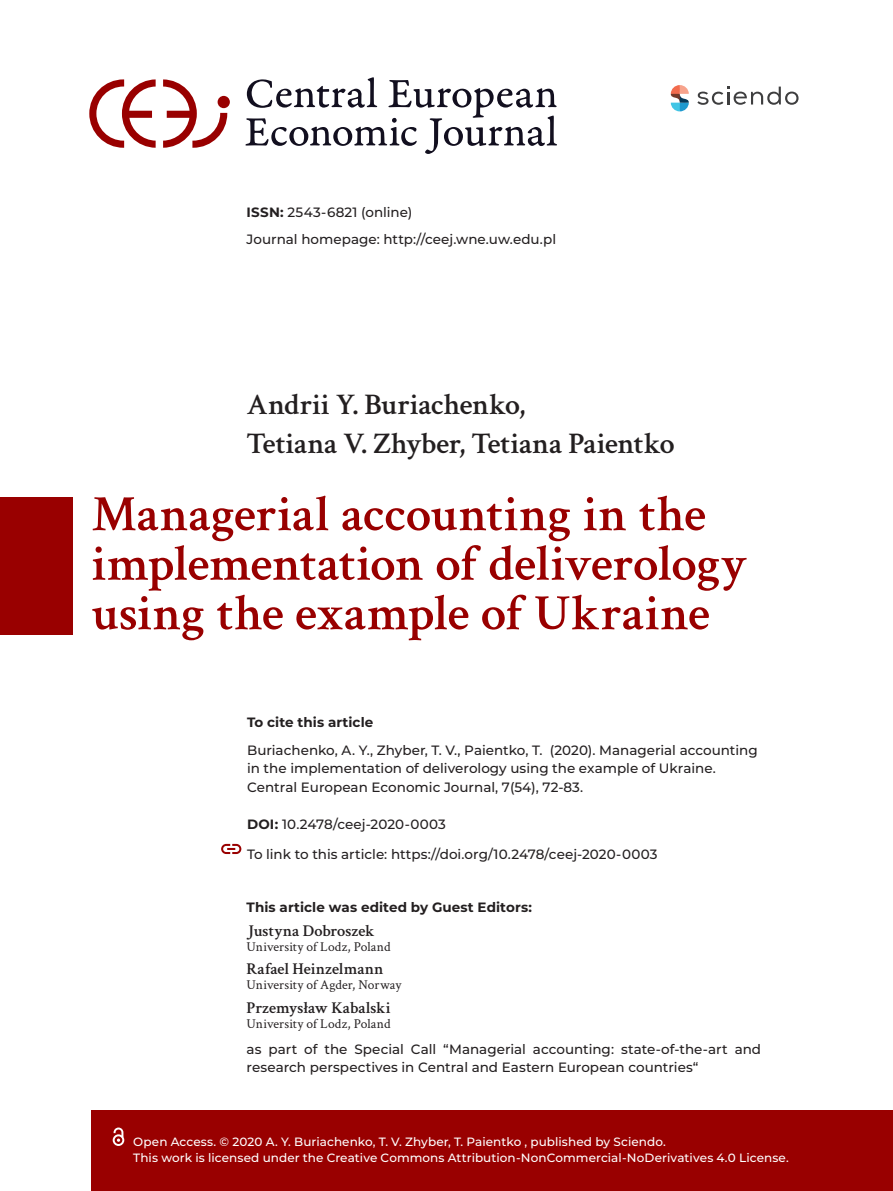
<style>
.page{position:relative;width:893px;height:1191px;background:#fff}
.page>*{position:absolute;margin:0;border:0;box-sizing:border-box;transform-origin:0 0}
.index_head1{font:600 51px/49.5px "Crimson Text";letter-spacing:-.005em;color:#900}
.t1{font:600 30px "Crimson Text";letter-spacing:-.01em;color:#231f20}
.text_in_plus{font:600 16.5px "Crimson Text";letter-spacing:-.005em;color:#231f20}
.text_in_plus-2{font:500 13.5px/28.5px "Montserrat";color:#231f20}
.text_in_plus-3{font:13.5px "Crimson Text";letter-spacing:.005em;color:#231f20}
.text_in_plus-4{font:700 13.5px "Montserrat";letter-spacing:.005em;color:#231f20}
.t2{font:500 12px "Montserrat";letter-spacing:.005em;color:#fff}
.s1{font-weight:700}
.s2{font-family:"Crimson Text";font-weight:400}
</style>
<div class="page">
<div style="left:0;top:497px;width:72px;height:137px;background:#900"></div>
<div style="left:91px;top:1110px;width:802px;height:81px;background:#900"></div>
<svg style="left:671px;top:85px;width:18px;height:26px"></svg>
<svg style="left:697px;top:87px;width:101px;height:18px"></svg>
<svg style="left:113px;top:1127px;width:11px;height:19px"></svg>
<svg style="left:245px;top:77px;width:312px;height:77px"></svg>
<svg style="left:218px;top:96px;width:12px;height:12px"></svg>
<svg style="left:163px;top:79px;width:64px;height:69px"></svg>
<svg style="left:89px;top:79px;width:67px;height:69px"></svg>
<svg style="left:221px;top:844px;width:20px;height:10px"></svg>
<p class="text_in_plus-2" style="left:247px;top:198px;width:167px"><span class="s1">ISSN:</span> 2543-6821 (online)</p>
<p class="text_in_plus-2" style="left:247px;top:224px;width:311px">Journal homepage: http://ceej.wne.uw.edu.pl</p>
<p class="t1" style="left:247px;top:383px;width:280px">Andrii Y. Buriachenko,</p>
<p class="t1" style="left:247px;top:422px;width:429px">Tetiana V. Zhyber, Tetiana Paientko</p>
<p class="index_head1" style="left:91px;top:485px;width:657px">Managerial accounting in the implementation of deliverology using the example of Ukraine</p>
<p class="text_in_plus-2" style="left:247px;top:707px;width:512px"><span class="s1">To cite this article<br></span>Buriachenko, A. Y., Zhyber, T. V., Paientko, T. (2020). Managerial accounting</p>
<p class="text_in_plus-2" style="left:247px;top:758px;width:470px;line-height:18.5px">in the implementation of deliverology using the example of Ukraine.<br>Central European Economic Journal, 7(54), 72-83.</p>
<p class="text_in_plus-2" style="left:247px;top:809px;width:200px"><span class="s1">DOI:</span> 10.2478/ceej-2020-0003</p>
<p class="text_in_plus-2" style="left:247px;top:839px;width:412px">To link to this article: https://doi.org/10.2478/ceej-2020-0003</p>
<p class="text_in_plus-4" style="left:247px;top:897px;width:287px">This article was edited by Guest Editors:</p>
<p class="text_in_plus" style="left:247px;top:918px;width:130px">Justyna Dobroszek</p>
<p class="text_in_plus-3" style="left:247px;top:937px;width:145px">University of Lodz, Poland</p>
<p class="text_in_plus" style="left:247px;top:957px;width:139px">Rafael Heinzelmann</p>
<p class="text_in_plus-3" style="left:247px;top:975px;width:156px">University of Agder, Norway</p>
<p class="text_in_plus" style="left:247px;top:995px;width:146px">Przemysław Kabalski</p>
<p class="text_in_plus-2" style="left:247px;top:1009px;width:516px;line-height:26.5px"><span class="s2">University of Lodz, Poland<br></span>as part of the Special Call “Managerial accounting: state-of-the-art and</p>
<p class="text_in_plus-2" style="left:247px;top:1052px;width:453px">research perspectives in Central and Eastern European countries“</p>
<p class="t2" style="left:133px;top:1132px;width:534px">Open Access. © 2020 A. Y. Buriachenko, T. V. Zhyber, T. Paientko , published by Sciendo.</p>
<p class="t2" style="left:133px;top:1149px;width:657px">This work is licensed under the Creative Commons Attribution-NonCommercial-NoDerivatives 4.0 License.</p>
</div>
